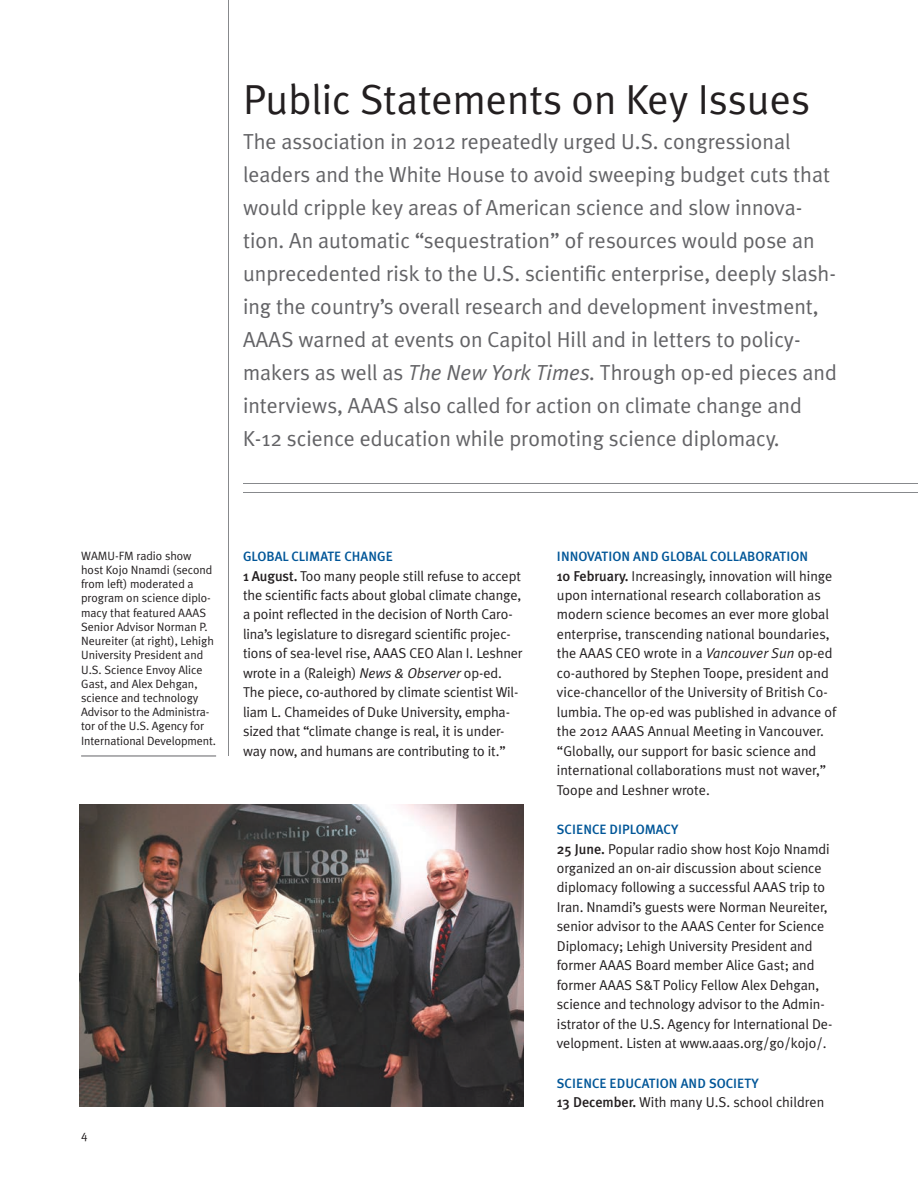
<style>
.page{position:relative;width:918px;height:1188px;background:#fff}
.page>*{position:absolute;margin:0;border:0;box-sizing:border-box;transform-origin:0 0}
.t1{font:42px "Meta Plus Normal";color:#231f20}
.t2{font:21.75px/33px "Meta Plus Normal";color:#636366}
.t3{font:14.25px/19.5px "Meta Plus Normal";letter-spacing:-.005em;color:#231f20}
.t4{font:500 13.5px "Meta Plus";color:#015698}
.t5{font:12px/14.2px "Meta Plus Normal";color:#231f20}
.s1{font-style:italic}
.s2{font-family:"Meta Plus";font-weight:500}
</style>
<div class="page">
<img style="left:80px;top:805px;width:444px;height:302px">
<hr style="left:243px;top:484px;width:675px;height:1px;background:#87898c">
<hr style="left:243px;top:493px;width:675px;height:1px;background:#87898c">
<hr style="left:81px;top:756px;width:135px;height:1px;background:#636366">
<hr style="left:229px;top:0;width:1px;height:756px;background:#87898c">
<h1 class="t1" style="left:243px;top:75px;width:569px">Public Statements on Key Issues</h1>
<p class="t2" style="left:243px;top:125px;width:595px">The association in 2012 repeatedly urged U.S. congressional leaders and the White House to avoid sweeping budget cuts that would cripple key areas of American science and slow innova&shy;tion. An automatic “sequestration” of resources would pose an unprecedented risk to the U.S. scientific enterprise, deeply slash&shy;ing the country’s overall research and development investment, AAAS warned at events on Capitol Hill and in letters to policy&shy;makers as well as <span class="s1">The New York Times.</span> Through op-ed pieces and interviews, AAAS also called for action on climate change and K-12 science education while promoting science diplomacy.</p>
<p class="t5" style="left:81px;top:548px;width:137px">WAMU-FM radio show host Kojo Nnamdi (second from left) moderated a program on science diplo&shy;macy that featured AAAS<br>Senior Advisor Norman P.<br>Neureiter (at right), Lehigh<br>University President and<br>U.S. Science Envoy Alice<br>Gast, and Alex Dehgan, science and technology<br>Advisor to the Administra&shy;tor of the U.S. Agency for<br>International Development.</p>
<p class="t4" style="left:243px;top:548px;width:151px">GLOBAL CLIMATE CHANGE</p>
<p class="t3" style="left:243px;top:566px;width:281px"><span class="s2">1 August.</span> Too many people still refuse to accept the scientific facts about global climate change, a point reflected in the decision of North Caro&shy;lina’s legislature to disregard scientific projec&shy;tions of sea-level rise, AAAS CEO Alan I. Leshner wrote in a (Raleigh) <span class="s1">News &amp; Observer</span> op-ed.<br>The piece, co-authored by climate scientist Wil&shy;liam L. Chameides of Duke University, empha&shy;sized that “climate change is real, it is under&shy;way now, and humans are contributing to it.”</p>
<p class="t5" style="left:81px;top:1128px;width:8px">4</p>
<p class="t4" style="left:557px;top:548px;width:253px">INNOVATION AND GLOBAL COLLABORATION</p>
<p class="t3" style="left:557px;top:566px;width:282px"><span class="s2">10 February.</span> Increasingly, innovation will hinge upon international research collaboration as modern science becomes an ever more global enterprise, transcending national boundaries, the AAAS CEO wrote in a <span class="s1">Vancouver Sun</span> op-ed co-authored by Stephen Toope, president and vice-chancellor of the University of British Co&shy;lumbia. The op-ed was published in advance of the 2012 AAAS Annual Meeting in Vancouver. “Globally, our support for basic science and international collaborations must not waver,” Toope and Leshner wrote.</p>
<p class="t4" style="left:557px;top:821px;width:123px">SCIENCE DIPLOMACY</p>
<p class="t3" style="left:557px;top:839px;width:277px"><span class="s2">25 June.</span> Popular radio show host Kojo Nnamdi organized an on-air discussion about science diplomacy following a successful AAAS trip to Iran. Nnamdi’s guests were Norman Neureiter, senior advisor to the AAAS Center for Science Diplomacy; Lehigh University President and former AAAS Board member Alice Gast; and former AAAS S&amp;T Policy Fellow Alex Dehgan, science and technology advisor to the Admin&shy;istrator of the U.S. Agency for International De&shy;velopment. Listen at www.aaas.org/go/kojo/.</p>
<p class="t4" style="left:557px;top:1075px;width:204px">SCIENCE EDUCATION AND SOCIETY</p>
<p class="t3" style="left:557px;top:1092px;width:269px"><span class="s2">13 December.</span> With many U.S. school children</p>
</div>
